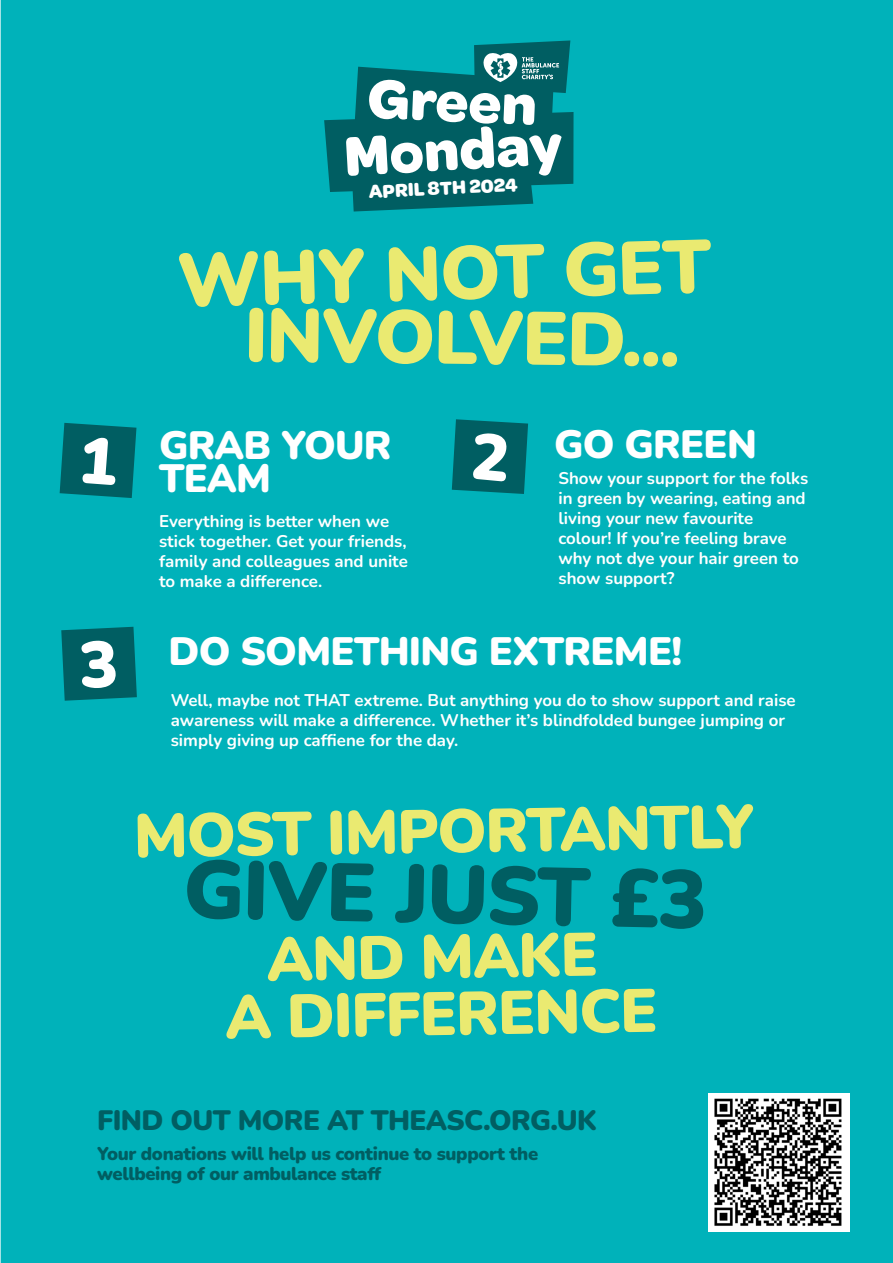
<style>
.page{position:relative;width:893px;height:1263px;background:#fff}
.page>*{position:absolute;margin:0;border:0;box-sizing:border-box;transform-origin:0 0}
.t1{font:900 82.05px "Nunito";color:#005e62}
.t2{font:900 75.15px "Nunito";color:#eaea71}
.t3{font:900 61.05px/125.4px "Nunito";color:#eaea71;text-align:center}
.t4{font:700 58.8px "Omnes";color:#fff}
.t5{font:900 39.45px/33.6px "Nunito";letter-spacing:-.02em;color:#fff}
.t6{font:900 28.05px "Nunito";letter-spacing:-.02em;color:#005e62}
.t7{font:700 19.95px "Omnes";color:#fff}
.t8{font:900 18.45px/20px "Nunito";letter-spacing:-.02em;color:#005e62}
.t9{font:700 16.95px/20.1px "Nunito";color:#fff}
</style>
<div class="page">
<div style="left:1px;top:0;width:892px;height:1263px;background:#00b2ba"></div>
<svg style="left:324px;top:40px;width:249px;height:172px"></svg>
<img style="left:708px;top:1093px;width:141px;height:138px">
<svg style="left:60px;top:423px;width:76px;height:75px;background:#00666b"></svg>
<svg style="left:61px;top:627px;width:76px;height:74px;background:#00656a"></svg>
<svg style="left:452px;top:419px;width:76px;height:75px;background:#00666b"></svg>
<h3 class="t4" style="left:368px;top:57px;width:172px;rotate:2deg">Green</h3>
<h3 class="t4" style="left:342px;top:114px;width:220px;rotate:-3deg">Monday</h3>
<p class="t7" style="left:368px;top:178px;width:150px;rotate:-3deg">APRIL 8TH 2024</p>
<h2 class="t2" style="left:175px;top:229px;width:536px;rotate:-2deg">WHY NOT GET</h2>
<h2 class="t2" style="left:246px;top:280px;width:437px;rotate:1deg">INVOLVED...</h2>
<h3 class="t5" style="left:159px;top:427px;width:234px">GRAB YOUR<br>TEAM</h3>
<p class="t9" style="left:159px;top:511px;width:250px">Everything is better when we stick together. Get your friends, family and colleagues and unite to make a difference.</p>
<h3 class="t5" style="left:554px;top:425px;width:204px">GO GREEN</h3>
<p class="t9" style="left:558px;top:467px;width:251px">Show your support for the folks in green by wearing, eating and living your new favourite colour! If you’re feeling brave why not dye your hair green to show support?</p>
<h3 class="t5" style="left:169px;top:633px;width:515px">DO SOMETHING EXTREME!</h3>
<p class="t9" style="left:171px;top:689px;width:627px">Well, maybe not THAT extreme. But anything you do to show support and raise awareness will make a difference. Whether it’s blindfolded bungee jumping or simply giving up caffiene for the day.</p>
<h3 class="t3" style="left:133px;top:771px;width:622px;rotate:-1deg">MOST IMPORTANTLY<br>AND MAKE</h3>
<h3 class="t3" style="left:224px;top:952px;width:434px;rotate:-1deg">A DIFFERENCE</h3>
<h1 class="t1" style="left:184px;top:831px;width:525px;rotate:1deg">GIVE JUST £3</h1>
<h3 class="t6" style="left:97px;top:1100px;width:501px">FIND OUT MORE AT THEASC.ORG.UK</h3>
<p class="t8" style="left:97px;top:1143px;width:443px">Your donations will help us continue to support the wellbeing of our ambulance staff</p>
</div>
